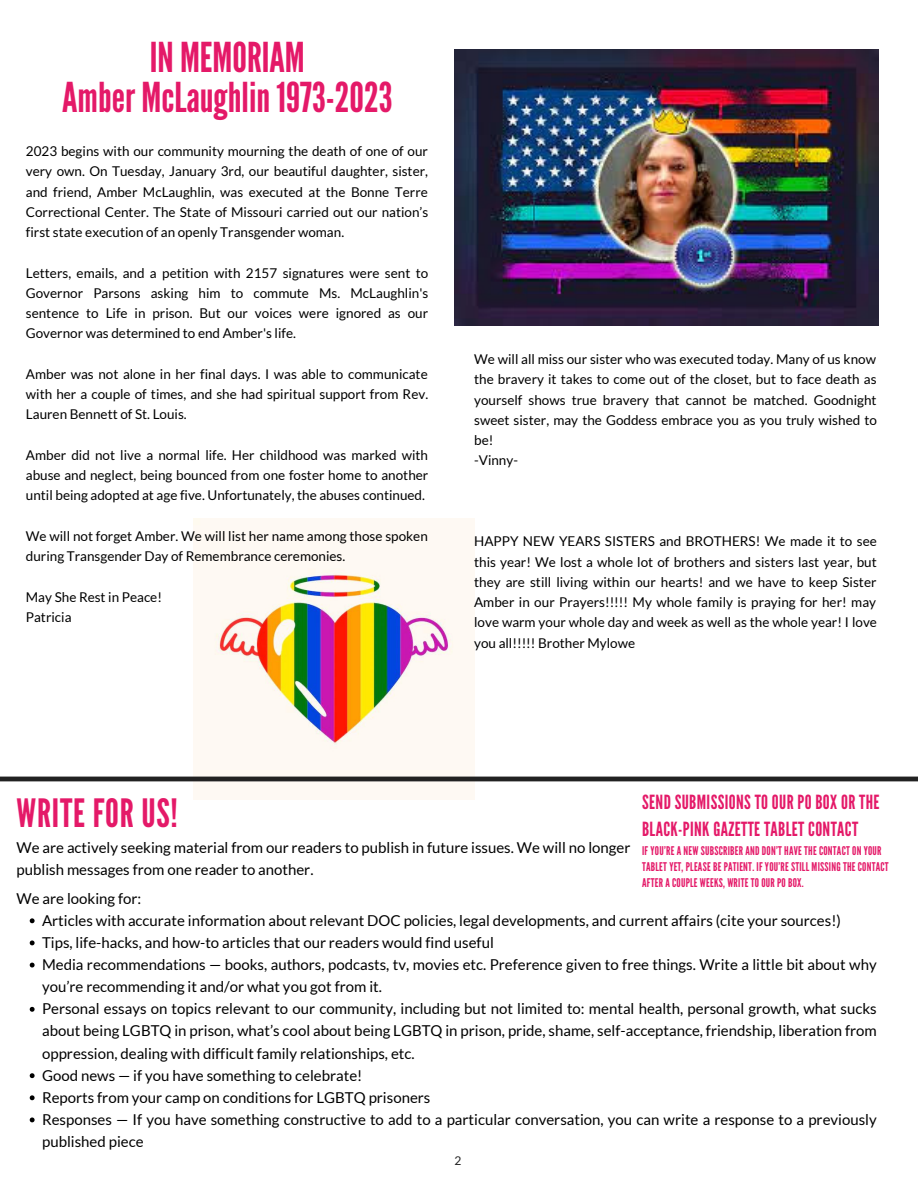
<style>
.page{position:relative;width:918px;height:1188px;background:#fff}
.page>*{position:absolute;margin:0;border:0;box-sizing:border-box;transform-origin:0 0}
.t1{font:41.1px/40.5px "League Gothic";color:#e41968;text-align:center}
.t2{font:39px "League Gothic";letter-spacing:.02em;color:#e41968}
.t3{font:19.5px/27px "League Gothic";letter-spacing:.02em;color:#e41968}
.t4{font:15px/22.2px "Lato";color:#000}
.t5{font:13.5px/20.2px "Lato";color:#000;text-align:justify}
.t6{font:12px/16px "League Gothic";letter-spacing:.02em;color:#e41968}
.t7{font:12px "Lato";color:#222}
</style>
<div class="page">
<img style="left:193px;top:518px;width:281px;height:281px">
<hr style="left:0;top:777px;width:918px;height:4px;background:#222">
<img style="left:455px;top:49px;width:424px;height:276px">
<svg style="left:30px;top:918px;width:5px;height:5px"></svg>
<svg style="left:30px;top:940px;width:5px;height:5px"></svg>
<svg style="left:30px;top:963px;width:5px;height:4px"></svg>
<svg style="left:30px;top:1007px;width:5px;height:5px"></svg>
<svg style="left:30px;top:1073px;width:5px;height:5px"></svg>
<svg style="left:30px;top:1095px;width:5px;height:5px"></svg>
<svg style="left:30px;top:1117px;width:5px;height:5px"></svg>
<h1 class="t1" style="left:62px;top:38px;width:332px">IN MEMORIAM<br>Amber McLaughlin1973-2023</h1>
<p class="t5" style="left:26px;top:141px;width:404px">2023 begins with our community mourning the death of one of our very own. On Tuesday, January 3rd, our beautiful daughter, sister, and friend, Amber McLaughlin, was executed at the Bonne Terre Correctional Center. The State of Missouri carried out our nation’s first state execution of an openly Transgender woman.</p>
<p class="t5" style="left:26px;top:262px;width:404px">Letters, emails, and a petition with 2157 signatures were sent to Governor Parsons asking him to commute Ms. McLaughlin's sentence to Life in prison. But our voices were ignored as our Governor was determined to end Amber's life.</p>
<p class="t5" style="left:26px;top:363px;width:404px">Amber was not alone in her final days. I was able to communicate with her a couple of times, and she had spiritual support from Rev.<br>Lauren Bennett of St. Louis.</p>
<p class="t5" style="left:26px;top:444px;width:404px">Amber did not live a normal life. Her childhood was marked with abuse and neglect, being bounced from one foster home to another until being adopted at age five. Unfortunately, the abuses continued.</p>
<p class="t5" style="left:26px;top:525px;width:403px">We will not forget Amber. We will list her name among those spoken during Transgender Day of Remembrance ceremonies.</p>
<p class="t5" style="left:26px;top:586px;width:138px">May She Rest in Peace!<br>Patricia</p>
<p class="t5" style="left:474px;top:349px;width:404px;text-align:left">We will all miss our sister who was executed today. Many of us know the bravery it takes to come out of the closet, but to face death as yourself shows true bravery that cannot be matched. Goodnight sweet sister, may the Goddess embrace you as you truly wished to be!<br>-Vinny-</p>
<p class="t5" style="left:474px;top:531px;width:404px">HAPPY NEW YEARS SISTERS and BROTHERS! We made it to see this year! We lost a whole lot of brothers and sisters last year, but they are still living within our hearts! and we have to keep Sister Amber in our Prayers!!!!! My whole family is praying for her! may love warm your whole day and week as well as the whole year! I love you all!!!!! Brother Mylowe</p>
<h2 class="t2" style="left:17px;top:790px;width:163px">WRITE FOR US!</h2>
<p class="t4" style="left:17px;top:836px;width:615px">We are actively seeking material from our readers to publish in future issues. We will no longer publish messages from one reader to another.</p>
<p class="t4" style="left:17px;top:887px;width:126px">We are looking for:</p>
<h3 class="t3" style="left:642px;top:789px;width:239px">SEND SUBMISSIONS TO OUR PO BOX OR THE<br>BLACK-PINK GAZETTE TABLET CONTACT</h3>
<p class="t6" style="left:642px;top:843px;width:248px">IF YOU’RE A NEW SUBSCRIBER AND DON’T HAVE THE CONTACT ON YOUR<br>TABLET YET, PLEASE BE PATIENT. IF YOU’RE STILL MISSING THE CONTACT<br>AFTER A COUPLE WEEKS, WRITE TO OUR PO BOX.</p>
<p class="t4" style="left:42px;top:909px;width:836px">Articles with accurate information about relevant DOC policies, legal developments, and current affairs (cite your sources!)<br>Tips, life-hacks, and how-to articles that our readers would find useful<br>Media recommendations — books, authors, podcasts, tv, movies etc. Preference given to free things. Write a little bit about why you’re recommending it and/or what you got from it.<br>Personal essays on topics relevant to our community, including but not limited to: mental health, personal growth, what sucks about being LGBTQ in prison, what’s cool about being LGBTQ in prison, pride, shame, self-acceptance, friendship, liberation from oppression, dealing with difficult family relationships, etc.<br>Good news — if you have something to celebrate!<br>Reports from your camp on conditions for LGBTQ prisoners<br>Responses — If you have something constructive to add to a particular conversation, you can write a response to a previously published piece</p>
<p class="t7" style="left:455px;top:1153px;width:8px">2</p>
</div>
